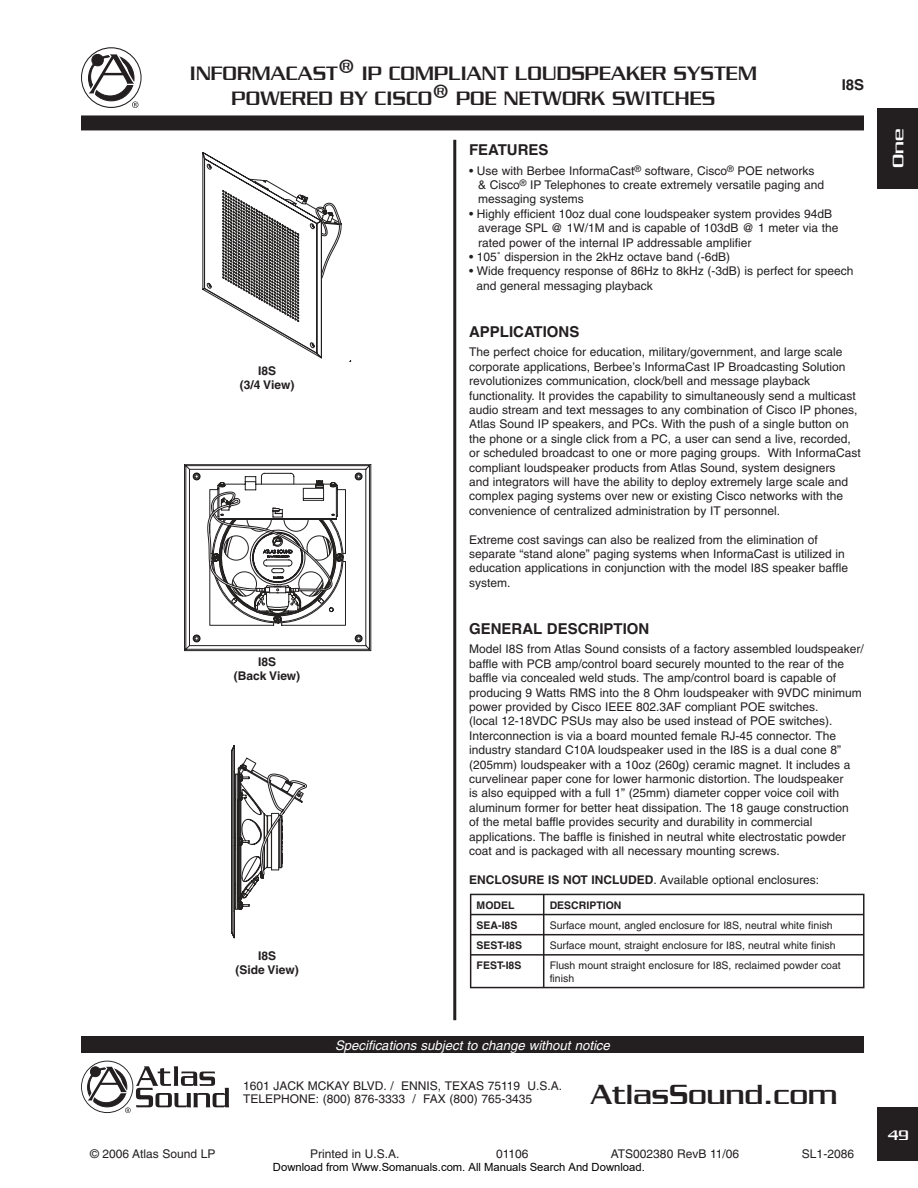
<style>
.page{position:relative;width:918px;height:1188px;background:#fff}
.page>*{position:absolute;margin:0;border:0;box-sizing:border-box;transform-origin:0 0}
.t1{font:600 30px "Chainlink";color:#231f20}
.t2{font:600 21px/25.2px "Chainlink";color:#231f20;text-align:center}
.t3{font:600 16.5px "Chainlink";color:#fff;scale:1.25 1}
.t4{font:700 15px "Helvetica";color:#231f20}
.t5{font:600 15px "Chainlink";color:#fff}
.t6{font:italic 13.2px "Helvetica";color:#fff}
.t7{font:12px/14.4px "Helvetica";color:#231f20}
.t8{font:700 12px/13.5px "Helvetica";color:#231f20;text-align:center}
.t9{font:11.25px "Arial";color:#000}
.t10{font:10.5px/12.6px "Helvetica";color:#231f20}
.t11{font:700 10.5px "Helvetica";color:#231f20}
.s1{font-weight:700}
</style>
<div class="page">
<div style="left:81px;top:115px;width:783px;height:15px;background:#231f20"></div>
<div style="left:81px;top:1036px;width:783px;height:17px;background:#231f20"></div>
<div style="left:878px;top:1107px;width:40px;height:54px;background:#231f20"></div>
<div style="left:878px;top:108px;width:40px;height:81px;background:#231f20"></div>
<svg style="left:81px;top:47px;width:61px;height:61px"></svg>
<svg style="left:82px;top:48px;width:59px;height:59px"></svg>
<svg style="left:86px;top:52px;width:55px;height:56px"></svg>
<svg style="left:85px;top:1065px;width:144px;height:48px"></svg>
<hr style="left:453px;top:140px;width:3px;height:880px;background:#231f20">
<svg style="left:184px;top:464px;width:187px;height:187px"></svg>
<svg style="left:231px;top:745px;width:76px;height:193px"></svg>
<svg style="left:202px;top:152px;width:140px;height:207px"></svg>
<hr style="left:470px;top:894px;width:74px;height:1px;background:#231f20">
<hr style="left:544px;top:894px;width:321px;height:1px;background:#231f20">
<hr style="left:470px;top:914px;width:74px;height:1px;background:#231f20">
<hr style="left:544px;top:914px;width:321px;height:1px;background:#231f20">
<hr style="left:470px;top:934px;width:74px;height:1px;background:#231f20">
<svg style="left:470px;top:895px;width:1px;height:59px"></svg>
<hr style="left:544px;top:934px;width:321px;height:1px;background:#231f20">
<svg style="left:543px;top:895px;width:1px;height:59px"></svg>
<svg style="left:863px;top:895px;width:2px;height:59px"></svg>
<hr style="left:470px;top:954px;width:74px;height:2px;background:#231f20">
<hr style="left:470px;top:956px;width:1px;height:31px;background:#231f20">
<hr style="left:544px;top:954px;width:321px;height:2px;background:#231f20">
<hr style="left:543px;top:956px;width:1px;height:31px;background:#231f20">
<hr style="left:863px;top:956px;width:2px;height:31px;background:#231f20">
<hr style="left:470px;top:987px;width:395px;height:1px;background:#231f20">
<div style="left:166px;top:293px;width:39px;height:71px;background:#fff"></div>
<h2 class="t2" style="left:190px;top:60px;width:569px">INFORMACAST® IP COMPLIANT LOUDSPEAKER SYSTEM<br>POWERED BY CISCO® POE NETWORK SWITCHES</h2>
<p class="t4" style="left:842px;top:79px;width:24px">I8S</p>
<p class="t8" style="left:240px;top:366px;width:56px">I8S<br>(3/4 View)</p>
<p class="t8" style="left:234px;top:656px;width:68px">I8S<br>(Back View)</p>
<p class="t8" style="left:235px;top:951px;width:65px">I8S<br>(Side View)</p>
<p class="t4" style="left:469px;top:144px;width:81px">FEATURES</p>
<p class="t7" style="left:478px;top:164px;width:348px;text-indent:-9px">• Use with Berbee InformaCast<sup>®</sup> software, Cisco<sup>®</sup> POE networks &amp; Cisco<sup>®</sup> IP Telephones to create extremely versatile paging and messaging systems</p>
<p class="t7" style="left:478px;top:208px;width:362px;text-indent:-9px">• Highly efficient 10oz dual cone loudspeaker system provides 94dB average SPL @ 1W/1M and is capable of 103dB @ 1 meter via the rated power of the internal IP addressable amplifier</p>
<p class="t7" style="left:469px;top:251px;width:262px">• 105˚ dispersion in the 2kHz octave band (-6dB)</p>
<p class="t7" style="left:477px;top:265px;width:378px;text-indent:-8px">• Wide frequency response of 86Hz to 8kHz (-3dB) is perfect for speech and general messaging playback</p>
<p class="t4" style="left:469px;top:326px;width:112px">APPLICATIONS</p>
<p class="t7" style="left:469px;top:346px;width:393px">The perfect choice for education, military/government, and large scale corporate applications, Berbee’s InformaCast IP Broadcasting Solution revolutionizes communication, clock/bell and message playback functionality. It provides the capability to simultaneously send a multicast audio stream and text messages to any combination of Cisco IP phones, Atlas Sound IP speakers, and PCs. With the push of a single button on the phone or a single click from a PC, a user can send a live, recorded, or scheduled broadcast to one or more paging groups. With InformaCast compliant loudspeaker products from Atlas Sound, system designers<br>and integrators will have the ability to deploy extremely large scale and complex paging systems over new or existing Cisco networks with the convenience of centralized administration by IT personnel.</p>
<p class="t7" style="left:469px;top:533px;width:380px">Extreme cost savings can also be realized from the elimination of separate “stand alone” paging systems when InformaCast is utilized in education applications in conjunction with the model I8S speaker baffle system.</p>
<p class="t4" style="left:469px;top:623px;width:182px">GENERAL DESCRIPTION</p>
<p class="t7" style="left:469px;top:643px;width:396px">Model I8S from Atlas Sound consists of a factory assembled loudspeaker/ baffle with PCB amp/control board securely mounted to the rear of the baffle via concealed weld studs. The amp/control board is capable of producing 9 Watts RMS into the 8 Ohm loudspeaker with 9VDC minimum power provided by Cisco IEEE 802.3AF compliant POE switches.<br>(local 12-18VDC PSUs may also be used instead of POE switches).<br>Interconnection is via a board mounted female RJ-45 connector. The industry standard C10A loudspeaker used in the I8S is a dual cone 8” (205mm) loudspeaker with a 10oz (260g) ceramic magnet. It includes a curvelinear paper cone for lower harmonic distortion. The loudspeaker<br>is also equipped with a full 1” (25mm) diameter copper voice coil with aluminum former for better heat dissipation. The 18 gauge construction<br>of the metal baffle provides security and durability in commercial applications. The baffle is finished in neutral white electrostatic powder coat and is packaged with all necessary mounting screws.</p>
<p class="t7" style="left:469px;top:874px;width:352px"><span class="s1">ENCLOSURE IS NOT INCLUDED</span>. Available optional enclosures:</p>
<p class="t11" style="left:477px;top:901px;width:39px">MODEL</p>
<p class="t11" style="left:550px;top:901px;width:73px">DESCRIPTION</p>
<p class="t11" style="left:477px;top:921px;width:42px">SEA-I8S</p>
<p class="t10" style="left:550px;top:920px;width:285px">Surface mount, angled enclosure for I8S, neutral white finish</p>
<p class="t11" style="left:477px;top:941px;width:47px">SEST-I8S</p>
<p class="t10" style="left:550px;top:940px;width:287px">Surface mount, straight enclosure for I8S, neutral white finish</p>
<p class="t11" style="left:477px;top:961px;width:46px">FEST-I8S</p>
<p class="t10" style="left:550px;top:960px;width:293px">Flush mount straight enclosure for I8S, reclaimed powder coat finish</p>
<p class="t6" style="left:335px;top:1040px;width:276px">Specifications subject to change without notice</p>
<p class="t7" style="left:243px;top:1080px;width:321px;line-height:13.5px">1601 JACK MCKAY BLVD. / ENNIS, TEXAS 75119 U.S.A.<br>TELEPHONE: (800) 876-3333 / FAX (800) 765-3435</p>
<h1 class="t1" style="left:591px;top:1076px;width:248px">AtlasSound.com</h1>
<p class="t7" style="left:90px;top:1148px;width:127px">© 2006 Atlas Sound LP</p>
<p class="t7" style="left:310px;top:1148px;width:91px">Printed in U.S.A.</p>
<p class="t7" style="left:496px;top:1148px;width:34px">01106</p>
<p class="t7" style="left:611px;top:1148px;width:130px">ATS002380 RevB 11/06</p>
<p class="t7" style="left:802px;top:1148px;width:54px">SL1-2086</p>
<p class="t9" style="left:273px;top:1160px;width:373px">Download from Www.Somanuals.com. All Manuals Search And Download.</p>
<h3 class="t3" style="left:888px;top:168px;width:33px;rotate:-90deg">One</h3>
<p class="t5" style="left:888px;top:1126px;width:22px">49</p>
</div>
